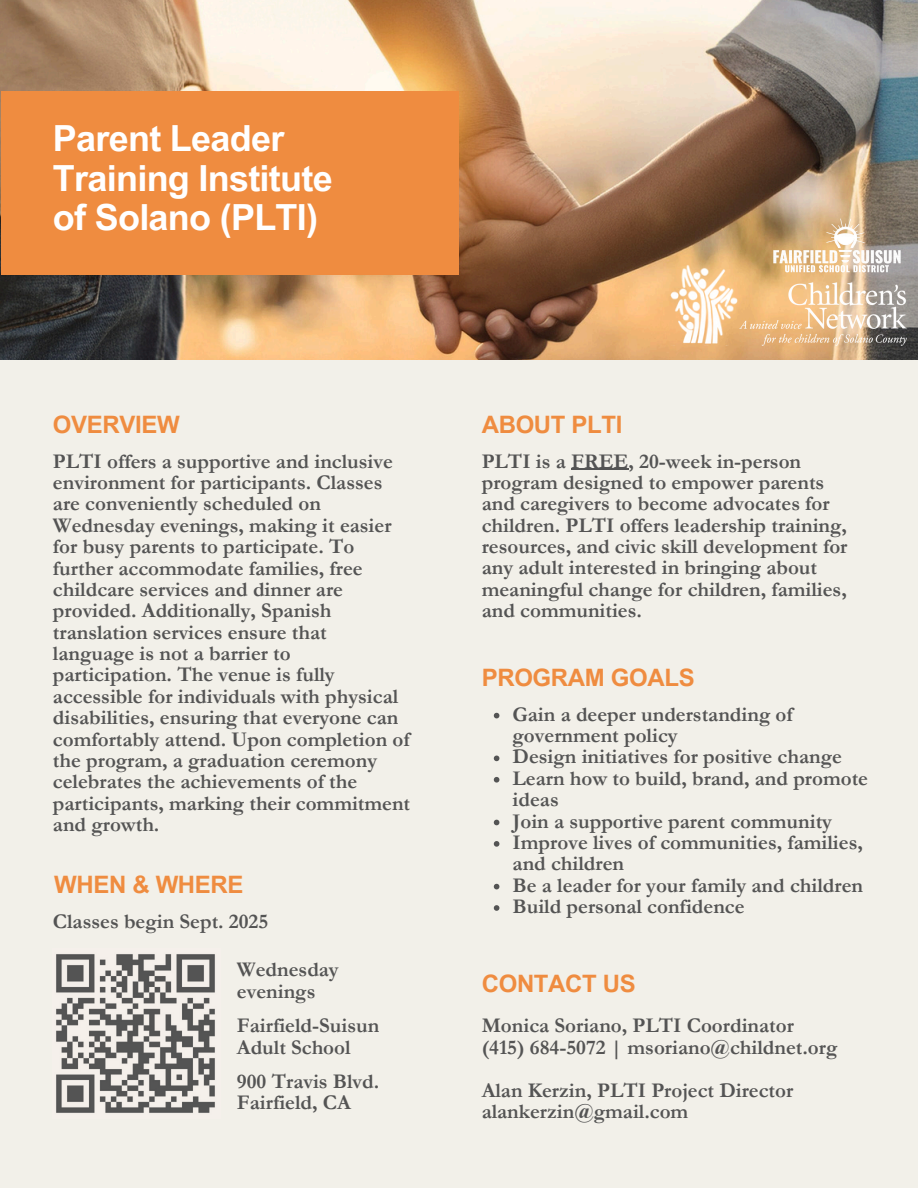
<style>
.page{position:relative;width:918px;height:1188px;background:#f2f0e9}
.page>*{position:absolute;margin:0;border:0;box-sizing:border-box;transform-origin:0 0}
.t1{font:700 36px/39.3px "Arial MT Pro";letter-spacing:-.02em;color:#fff}
.t2{font:700 24px "Arial MT Pro";letter-spacing:-.015em;color:#ef8c40}
.t3{font:700 21px/21.3px "Garamond";color:#545454}
</style>
<div class="page">
<img style="left:0;top:0;width:918px;height:360px">
<div style="left:1px;top:92px;width:458px;height:183px;background:#ef8c40"></div>
<img style="left:56px;top:954px;width:159px;height:159px">
<img style="left:740px;top:283px;width:166px;height:63px">
<img style="left:768px;top:218px;width:138px;height:55px">
<img style="left:669px;top:265px;width:71px;height:81px">
<svg style="left:494px;top:713px;width:5px;height:5px"></svg>
<svg style="left:494px;top:756px;width:5px;height:5px"></svg>
<svg style="left:494px;top:777px;width:5px;height:6px"></svg>
<svg style="left:494px;top:820px;width:5px;height:5px"></svg>
<svg style="left:494px;top:841px;width:5px;height:6px"></svg>
<svg style="left:494px;top:884px;width:5px;height:5px"></svg>
<svg style="left:494px;top:905px;width:5px;height:6px"></svg>
<hr style="left:571px;top:469px;width:57px;height:1px;background:#545454">
<p class="t1" style="left:53px;top:124px;width:281px">Parent Leader<br>Training Institute of Solano (PLTI)</p>
<h3 class="t2" style="left:53px;top:416px;width:128px">OVERVIEW</h3>
<h2 class="t2" style="left:482px;top:416px;width:142px">ABOUT PLTI</h2>
<h2 class="t3" style="left:53px;top:451px;width:359px">PLTI offers a supportive and inclusive environment for participants. Classes are conveniently scheduled on Wednesday evenings, making it easier for busy parents to participate. To further accommodate families, free childcare services and dinner are provided. Additionally, Spanish translation services ensure that language is not a barrier to participation. The venue is fully accessible for individuals with physical disabilities, ensuring that everyone can comfortably attend. Upon completion of the program, a graduation ceremony celebrates the achievements of the participants, marking their commitment and growth.</h2>
<p class="t2" style="left:54px;top:875px;width:191px">WHEN &amp; WHERE</p>
<p class="t3" style="left:53px;top:911px;width:217px">Classes begin Sept. 2025</p>
<p class="t3" style="left:237px;top:959px;width:103px">Wednesday evenings</p>
<p class="t3" style="left:237px;top:1016px;width:144px">Fairfield-Suisun<br>Adult School</p>
<p class="t3" style="left:237px;top:1071px;width:144px">900 Travis Blvd.<br>Fairfield, CA</p>
<h3 class="t3" style="left:482px;top:451px;width:367px">PLTI is a FREE, 20-week in-person program designed to empower parents and caregivers to become advocates for children. PLTI offers leadership training, resources, and civic skill development for any adult interested in bringing about meaningful change for children, families, and communities.</h3>
<h1 class="t2" style="left:482px;top:668px;width:214px">PROGRAM GOALS</h1>
<p class="t3" style="left:513px;top:704px;width:282px">Gain a deeper understanding of government policy</p>
<p class="t3" style="left:513px;top:747px;width:331px">Design initiatives for positive change</p>
<p class="t3" style="left:513px;top:768px;width:357px">Learn how to build, brand, and promote ideas</p>
<h2 class="t3" style="left:513px;top:811px;width:321px">Join a supportive parent community</h2>
<h3 class="t3" style="left:513px;top:832px;width:352px">Improve lives of communities, families, and children</h3>
<h2 class="t3" style="left:513px;top:875px;width:352px">Be a leader for your family and children</h2>
<h3 class="t3" style="left:513px;top:896px;width:233px">Build personal confidence</h3>
<h3 class="t2" style="left:482px;top:974px;width:156px">CONTACT US</h3>
<p class="t3" style="left:482px;top:1016px;width:357px">Monica Soriano, PLTI Coordinator (415) 684-5072 | msoriano@childnet.org</p>
<h3 class="t3" style="left:482px;top:1080px;width:313px">Alan Kerzin, PLTI Project Director alankerzin@gmail.com</h3>
</div>
